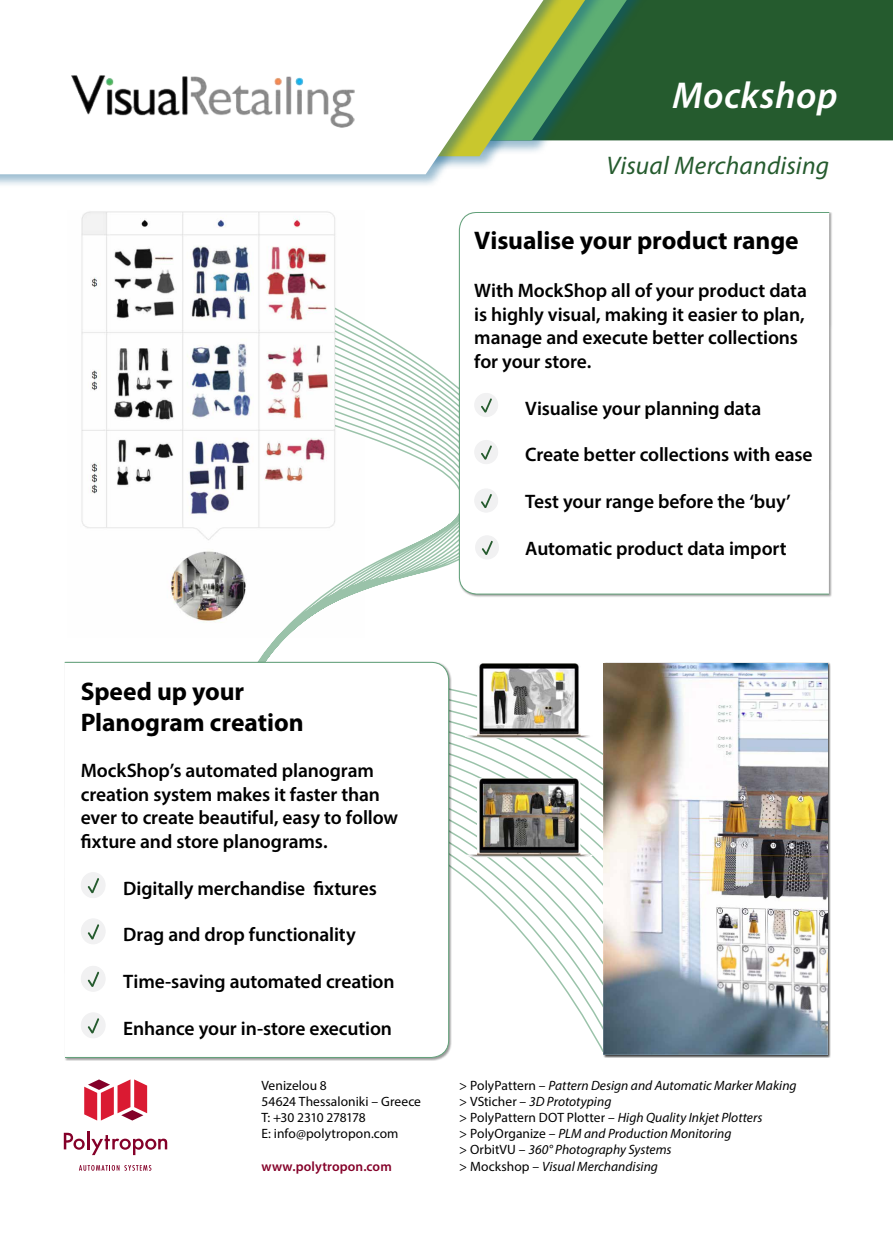
<style>
.page{position:relative;width:893px;height:1234px;background:#fff}
.page>*{position:absolute;margin:0;border:0;box-sizing:border-box;transform-origin:0 0}
.t1{font:italic 600 37.5px "Myriad Pro";letter-spacing:.015em;color:#fff}
.t2{font:700 25.5px/30.6px "Myriad Pro";letter-spacing:-.005em;color:#000}
.t3{font:italic 25.5px "Myriad Pro";letter-spacing:.01em;color:#255b2e}
.t4{font:600 19.5px/23.4px "Myriad Pro";letter-spacing:-.005em;color:#000}
.t5{font:italic 13.5px/16.2px "Myriad Pro";color:#000}
.t6{font:13.5px/16.2px "Myriad Pro";letter-spacing:.005em;color:#000}
.t7{font:600 13.5px "Myriad Pro";letter-spacing:.01em;color:#840029}
.s1{font-style:normal}
</style>
<div class="page">
<div style="left:0;top:0;width:893px;height:140px;background:#255b2e"></div>
<div style="left:0;top:0;width:686px;height:155px;background:#005689;opacity:.4"></div>
<div style="left:0;top:0;width:633px;height:170px;background:#005689;opacity:.4"></div>
<div style="left:0;top:0;width:581px;height:188px;background:#005689;opacity:.4"></div>
<svg style="left:0;top:0;width:543px;height:174px;fill:#fff"></svg>
<svg style="left:64px;top:1131px;width:103px;height:23px"></svg>
<svg style="left:84px;top:1079px;width:63px;height:41px"></svg>
<svg style="left:79px;top:1165px;width:72px;height:5px"></svg>
<svg style="left:258px;top:324px;width:345px;height:728px"></svg>
<svg style="left:459px;top:212px;width:371px;height:382px"></svg>
<div style="left:474px;top:230px;width:340px;height:346px;background:#fff"></div>
<div style="left:475px;top:393px;width:23px;height:23px;background:#f1f1f2;border-radius:50%"></div>
<div style="left:474px;top:393px;width:24px;height:24px;border:1px solid #f1f1f2;border-radius:50%"></div>
<svg style="left:481px;top:398px;width:11px;height:15px"></svg>
<div style="left:475px;top:440px;width:23px;height:23px;background:#f1f1f2;border-radius:50%"></div>
<div style="left:474px;top:440px;width:24px;height:24px;border:1px solid #f1f1f2;border-radius:50%"></div>
<svg style="left:481px;top:445px;width:11px;height:15px"></svg>
<div style="left:475px;top:489px;width:23px;height:23px;background:#f1f1f2;border-radius:50%"></div>
<div style="left:474px;top:488px;width:24px;height:24px;border:1px solid #f1f1f2;border-radius:50%"></div>
<svg style="left:481px;top:494px;width:11px;height:14px"></svg>
<div style="left:476px;top:535px;width:22px;height:24px;background:#f1f1f2;border-radius:50%"></div>
<div style="left:475px;top:535px;width:24px;height:24px;border:1px solid #f1f1f2;border-radius:50%"></div>
<svg style="left:482px;top:540px;width:11px;height:15px"></svg>
<img style="left:465px;top:663px;width:128px;height:75px">
<svg style="left:64px;top:661px;width:385px;height:396px"></svg>
<div style="left:81px;top:680px;width:331px;height:355px;background:#fff"></div>
<div style="left:81px;top:872px;width:24px;height:25px;background:#f1f1f2;border-radius:50%"></div>
<div style="left:81px;top:872px;width:24px;height:25px;border:1px solid #f1f1f2;border-radius:50%"></div>
<svg style="left:87px;top:878px;width:12px;height:15px"></svg>
<div style="left:81px;top:918px;width:24px;height:25px;background:#f1f1f2;border-radius:50%"></div>
<div style="left:81px;top:918px;width:25px;height:26px;border:1px solid #f1f1f2;border-radius:50%"></div>
<svg style="left:87px;top:924px;width:13px;height:15px"></svg>
<div style="left:81px;top:966px;width:24px;height:25px;background:#f1f1f2;border-radius:50%"></div>
<div style="left:81px;top:965px;width:25px;height:26px;border:1px solid #f1f1f2;border-radius:50%"></div>
<svg style="left:87px;top:971px;width:12px;height:16px"></svg>
<div style="left:81px;top:1012px;width:24px;height:25px;background:#f1f1f2;border-radius:50%"></div>
<div style="left:81px;top:1012px;width:25px;height:25px;border:1px solid #f1f1f2;border-radius:50%"></div>
<svg style="left:87px;top:1018px;width:13px;height:15px"></svg>
<img style="left:465px;top:778px;width:128px;height:79px">
<div style="left:603px;top:662px;width:228px;height:395px;background:#000;opacity:.75"></div>
<img style="left:604px;top:663px;width:223px;height:391px">
<img style="left:81px;top:211px;width:283px;height:426px">
<img style="left:63px;top:61px;width:307px;height:73px">
<h1 class="t1" style="left:672px;top:71px;width:167px">Mockshop</h1>
<h2 class="t3" style="left:606px;top:150px;width:224px">Visual Merchandising</h2>
<h2 class="t2" style="left:474px;top:224px;width:326px">Visualise your product range</h2>
<p class="t4" style="left:474px;top:279px;width:334px">With MockShop all of your product data is highly visual, making it easier to plan, manage and execute better collections for your store.</p>
<p class="t4" style="left:525px;top:396px;width:238px">Visualise your planning data</p>
<p class="t4" style="left:525px;top:442px;width:289px">Create better collections with ease</p>
<p class="t4" style="left:525px;top:489px;width:267px">Test your range before the ‘buy’</p>
<p class="t4" style="left:525px;top:536px;width:263px">Automatic product data import</p>
<h2 class="t2" style="left:81px;top:675px;width:224px">Speed up your<br>Planogram creation</h2>
<p class="t4" style="left:81px;top:758px;width:319px">MockShop’s automated planogram creation system makes it faster than ever to create beautiful, easy to follow fixture and store planograms.</p>
<p class="t4" style="left:123px;top:875px;width:255px">Digitally merchandise fixtures</p>
<p class="t4" style="left:123px;top:922px;width:234px">Drag and drop functionality</p>
<p class="t4" style="left:123px;top:969px;width:273px">Time-saving automated creation</p>
<p class="t4" style="left:123px;top:1016px;width:270px">Enhance your in-store execution</p>
<p class="t6" style="left:261px;top:1076px;width:161px">Venizelou 8<br>54624 Thessaloniki – Greece<br>T: +30 2310 278178<br>E: info@polytropon.com</p>
<p class="t7" style="left:261px;top:1157px;width:132px">www.polytropon.com</p>
<p class="t5" style="left:459px;top:1076px;width:339px"><span class="s1">&gt; PolyPattern –</span> Pattern Design and Automatic Marker Making <span class="s1">&gt; VSticher –</span> 3D Prototyping<br><span class="s1">&gt; PolyPattern DOT Plotter –</span> High Quality Inkjet Plotters<br><span class="s1">&gt; PolyOrganize –</span> PLM and Production Monitoring<br><span class="s1">&gt; OrbitVU –</span> 360° Photography Systems<br><span class="s1">&gt; Mockshop –</span> Visual Merchandising</p>
</div>
